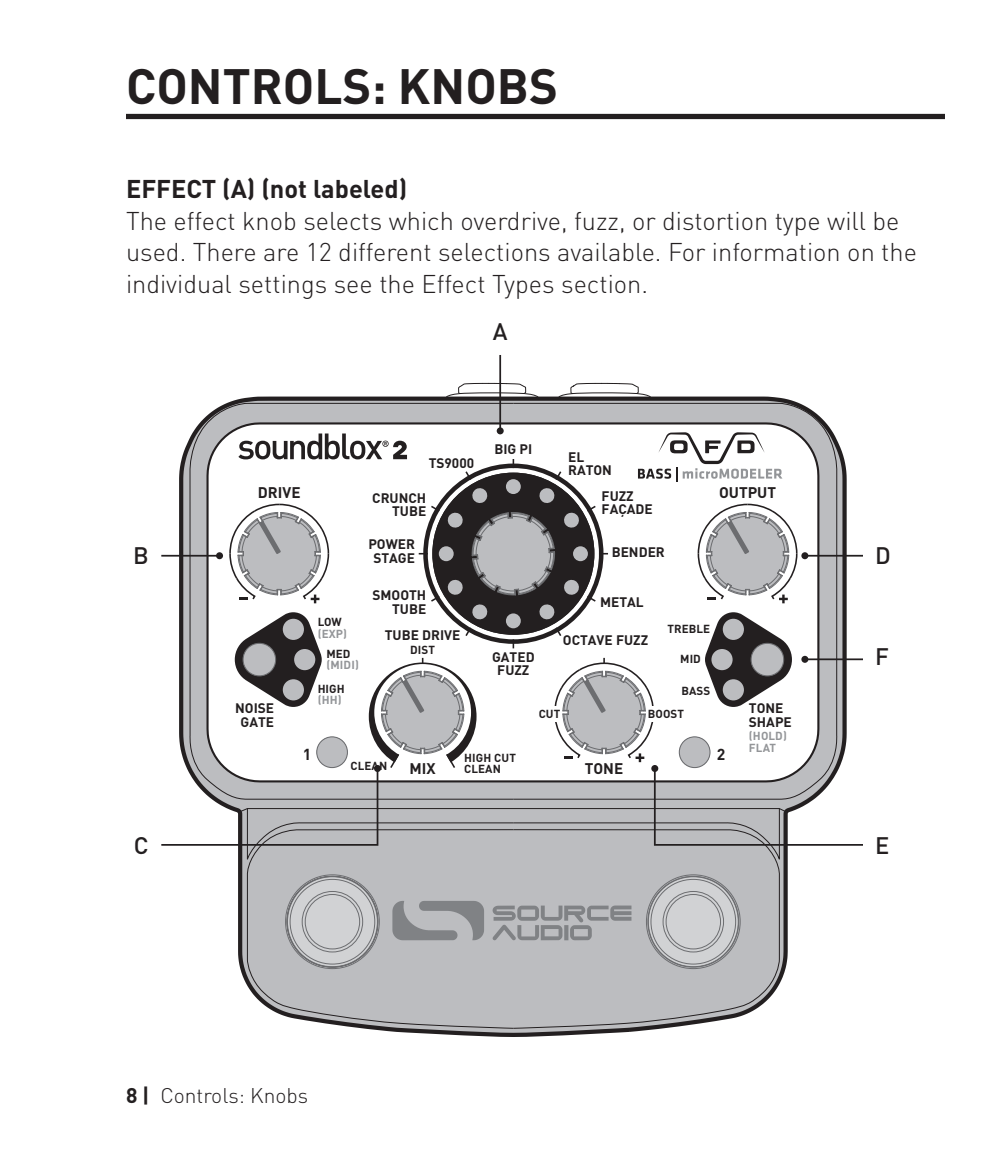
<style>
.page{position:relative;width:1008px;height:1166px;background:#fff}
.page>*{position:absolute;margin:0;border:0;box-sizing:border-box;transform-origin:0 0}
.A-HEADS{font:700 49px "DIN";color:#231f20}
.TEXT_7_25pt{font:300 25.2px/31.5px "DIN";color:#231f20}
.B-HEADS{font:700 25.2px "DIN";color:#231f20}
.Din_Bold{font:500 23.8px "DIN";color:#231f20}
.Footer_-_left{font:300 21px "DIN";color:#231f20}
.t1{font:700 15.75px "DIN";color:#231f20}
.t2{font:700 15.05px "DIN";color:#231f20}
.t3{font:700 13.65px/13.7px "DIN";color:#231f20}
.t4{font:700 11.55px/11.5px "DIN";letter-spacing:.005em;color:#231f20}
.t5{font:700 11.55px/11.5px "DIN";letter-spacing:.01em;color:#939598}
.s1{color:#231f20}
.s2{color:#939598}
.s3{font-weight:700}
</style>
<div class="page">
<svg style="left:227px;top:396px;width:572px;height:641px"></svg>
<svg style="left:558px;top:383px;width:93px;height:15px"></svg>
<svg style="left:446px;top:383px;width:93px;height:15px"></svg>
<svg style="left:246px;top:859px;width:267px;height:169px;background:#b6b6b9"></svg>
<svg style="left:513px;top:859px;width:267px;height:169px;background:#b6b7ba"></svg>
<svg style="left:514px;top:403px;width:319px;height:29px"></svg>
<svg style="left:193px;top:403px;width:321px;height:29px"></svg>
<svg style="left:287px;top:876px;width:91px;height:91px;background:#aaabae"></svg>
<svg style="left:287px;top:876px;width:91px;height:90px;background:#c4c5c7"></svg>
<div style="left:305px;top:894px;width:55px;height:55px;border:1px solid #6c6d70;border-radius:50%"></div>
<div style="left:302px;top:891px;width:61px;height:61px;border:1px solid #6c6d70;border-radius:50%"></div>
<svg style="left:648px;top:876px;width:91px;height:90px;background:#c4c5c7"></svg>
<div style="left:666px;top:894px;width:55px;height:55px;border:1px solid #6c6d70;border-radius:50%"></div>
<div style="left:663px;top:891px;width:61px;height:61px;border:1px solid #6c6d70;border-radius:50%"></div>
<svg style="left:161px;top:432px;width:702px;height:427px"></svg>
<div style="left:651px;top:765px;width:7px;height:7px;background:#231f20;border-radius:50%"></div>
<hr style="left:161px;top:555px;width:59px;height:1px;background:#231f20">
<div style="left:216px;top:552px;width:7px;height:7px;background:#231f20;border-radius:50%"></div>
<div style="left:126px;top:114px;width:819px;height:5px;background:#231f20"></div>
<hr style="left:499px;top:355px;width:2px;height:76px;background:#231f20">
<div style="left:497px;top:427px;width:7px;height:7px;background:#231f20;border-radius:50%"></div>
<p class="A-HEADS" style="left:126px;top:54px;width:434px">CONTROLS: KNOBS</p>
<p class="B-HEADS" style="left:126px;top:173px;width:283px">EFFECT (A) (not labeled)</p>
<p class="TEXT_7_25pt" style="left:126px;top:205px;width:793px">The effect knob selects which overdrive, fuzz, or distortion type will be used. There are 12 different selections available. For information on the individual settings see the Effect Types section.</p>
<p class="Din_Bold" style="left:493px;top:316px;width:16px">A</p>
<p class="Din_Bold" style="left:133px;top:540px;width:17px">B</p>
<p class="Din_Bold" style="left:134px;top:829px;width:16px">C</p>
<p class="t3" style="left:494px;top:442px;width:39px">BIG PI</p>
<p class="t3" style="left:568px;top:449px;width:45px">EL<br>RATON</p>
<p class="t3" style="left:602px;top:488px;width:53px">FUZZ<br>FAÇADE</p>
<p class="t3" style="left:429px;top:456px;width:47px">TS9000</p>
<p class="t2" style="left:258px;top:483px;width:44px">DRIVE</p>
<p class="t2" style="left:719px;top:483px;width:59px">OUTPUT</p>
<p class="t3" style="left:372px;top:490px;width:56px;text-align:right">CRUNCH<br>TUBE</p>
<p class="t3" style="left:235px;top:701px;width:40px;text-align:center">NOISE<br>GATE</p>
<p class="t5" style="left:318px;top:615px;width:31px"><span class="s1">LOW </span>(EXP)</p>
<p class="t5" style="left:327px;top:647px;width:34px"><span class="s1">MED </span>(MIDI)</p>
<p class="t4" style="left:318px;top:682px;width:29px">HIGH <span class="s2">(HH)</span></p>
<p class="t3" style="left:368px;top:536px;width:48px;text-align:center">POWER<br>STAGE</p>
<p class="t3" style="left:372px;top:588px;width:55px;text-align:right">SMOOTH<br>TUBE</p>
<p class="t3" style="left:385px;top:627px;width:77px">TUBE DRIVE</p>
<p class="t4" style="left:410px;top:644px;width:26px">DIST</p>
<p class="t3" style="left:492px;top:650px;width:44px;line-height:12.6px;text-align:center">GATED<br>FUZZ</p>
<p class="t3" style="left:612px;top:545px;width:55px">BENDER</p>
<p class="t3" style="left:600px;top:594px;width:45px">METAL</p>
<p class="t3" style="left:563px;top:632px;width:87px">OCTAVE FUZZ</p>
<p class="t4" style="left:668px;top:623px;width:44px">TREBLE</p>
<p class="t4" style="left:680px;top:652px;width:22px">MID</p>
<p class="t4" style="left:681px;top:684px;width:30px">BASS</p>
<p class="t4" style="left:539px;top:708px;width:23px">CUT</p>
<p class="t4" style="left:648px;top:708px;width:38px">BOOST</p>
<p class="t1" style="left:303px;top:744px;width:10px">1</p>
<p class="t1" style="left:717px;top:744px;width:10px">2</p>
<p class="t4" style="left:350px;top:759px;width:38px">CLEAN</p>
<p class="t4" style="left:464px;top:752px;width:53px;line-height:10.5px">HIGH CUT<br>CLEAN</p>
<p class="t2" style="left:585px;top:758px;width:40px">TONE</p>
<p class="t2" style="left:410px;top:758px;width:28px">MIX</p>
<p class="t3" style="left:749px;top:701px;width:44px">TONE<br>SHAPE</p>
<p class="t5" style="left:749px;top:730px;width:39px">(HOLD)<br>FLAT</p>
<p class="Din_Bold" style="left:875px;top:540px;width:17px">D</p>
<p class="Din_Bold" style="left:875px;top:641px;width:15px">F</p>
<p class="Din_Bold" style="left:875px;top:829px;width:16px">E</p>
<p class="Footer_-_left" style="left:126px;top:1082px;width:184px"><span class="s3">8 |</span> Controls: Knobs</p>
</div>
